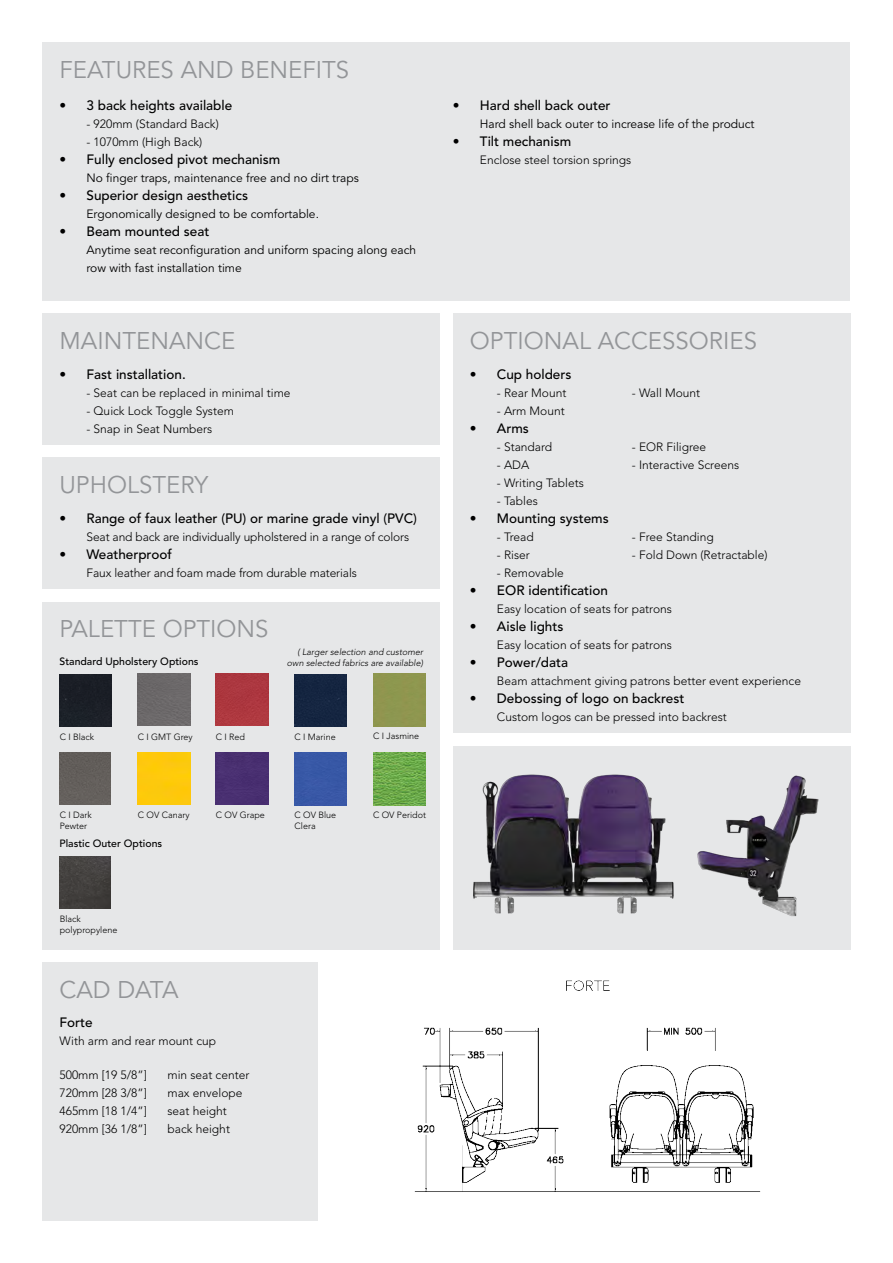
<style>
.page{position:relative;width:893px;height:1263px;background:#fff}
.page>*{position:absolute;margin:0;border:0;box-sizing:border-box;transform-origin:0 0}
.t1{font:24px "Avenir";color:#939598}
.t2{font:500 13.5px "Avenir";color:#000}
.t3{font:300 12px "Avenir";color:#000}
.t4{font:12px/18px "Avenir";color:#000}
.t5{font:500 10.5px "Avenir";color:#000}
.t6{font:300 9px/10.8px "Avenir";color:#000}
.t7{font:italic 300 9px/10.8px "Avenir";color:#000;text-align:right}
</style>
<div class="page">
<div style="left:453px;top:313px;width:397px;height:420px;background:#e6e7e8"></div>
<div style="left:43px;top:43px;width:807px;height:258px;background:#e6e7e8"></div>
<div style="left:43px;top:962px;width:275px;height:258px;background:#e6e7e8"></div>
<div style="left:43px;top:313px;width:397px;height:132px;background:#e6e7e8"></div>
<div style="left:43px;top:458px;width:397px;height:131px;background:#e6e7e8"></div>
<div style="left:453px;top:746px;width:397px;height:203px;background:#e6e7e8"></div>
<div style="left:43px;top:602px;width:397px;height:347px;background:#e6e7e8"></div>
<div style="left:60px;top:752px;width:51px;height:52px;background:#635f5b"></div>
<div style="left:295px;top:753px;width:52px;height:52px;background:#3858a6"></div>
<div style="left:138px;top:752px;width:52px;height:52px;background:#fec90c"></div>
<div style="left:216px;top:752px;width:52px;height:52px;background:#492f71"></div>
<img style="left:373px;top:753px;width:52px;height:52px">
<div style="left:60px;top:674px;width:51px;height:52px;background:#1b1f27"></div>
<div style="left:216px;top:674px;width:52px;height:52px;background:#ad373f"></div>
<div style="left:295px;top:674px;width:52px;height:52px;background:#152541"></div>
<div style="left:373px;top:674px;width:53px;height:52px;background:#8e964f"></div>
<img style="left:60px;top:856px;width:51px;height:52px">
<img style="left:473px;top:774px;width:201px;height:140px">
<img style="left:697px;top:775px;width:122px;height:142px">
<img style="left:414px;top:980px;width:347px;height:212px">
<h1 class="t1" style="left:60px;top:56px;width:291px">FEATURES AND BENEFITS</h1>
<p class="t2" style="left:60px;top:98px;width:174px">• 3 back heights available</p>
<p class="t3" style="left:87px;top:117px;width:134px">- 920mm (Standard Back)</p>
<p class="t3" style="left:87px;top:135px;width:117px">- 1070mm (High Back)</p>
<p class="t2" style="left:60px;top:152px;width:222px">• Fully enclosed pivot mechanism</p>
<p class="t4" style="left:87px;top:169px;width:274px">No finger traps, maintenance free and no dirt traps</p>
<p class="t2" style="left:60px;top:188px;width:190px">• Superior design aesthetics</p>
<p class="t4" style="left:87px;top:205px;width:234px">Ergonomically designed to be comfortable.</p>
<p class="t2" style="left:60px;top:224px;width:151px">• Beam mounted seat</p>
<p class="t4" style="left:87px;top:241px;width:331px">Anytime seat reconfiguration and uniform spacing along each row with fast installation time</p>
<p class="t2" style="left:453px;top:98px;width:159px">• Hard shell back outer</p>
<p class="t4" style="left:480px;top:115px;width:276px">Hard shell back outer to increase life of the product</p>
<p class="t2" style="left:453px;top:134px;width:120px">• Tilt mechanism</p>
<p class="t3" style="left:480px;top:153px;width:153px">Enclose steel torsion springs</p>
<h1 class="t1" style="left:60px;top:327px;width:177px">MAINTENANCE</h1>
<h1 class="t1" style="left:470px;top:327px;width:289px">OPTIONAL ACCESSORIES</h1>
<p class="t2" style="left:60px;top:366px;width:128px">• Fast installation.</p>
<p class="t3" style="left:87px;top:385px;width:206px">- Seat can be replaced in minimal time</p>
<p class="t3" style="left:87px;top:403px;width:149px">- Quick Lock Toggle System</p>
<p class="t3" style="left:87px;top:421px;width:127px">- Snap in Seat Numbers</p>
<h1 class="t1" style="left:60px;top:471px;width:150px">UPHOLSTERY</h1>
<p class="t2" style="left:60px;top:510px;width:359px">• Range of faux leather (PU) or marine grade vinyl (PVC)</p>
<p class="t3" style="left:87px;top:530px;width:324px">Seat and back are individually upholstered in a range of colors</p>
<p class="t2" style="left:60px;top:546px;width:114px">• Weatherproof</p>
<p class="t3" style="left:87px;top:566px;width:272px">Faux leather and foam made from durable materials</p>
<h1 class="t1" style="left:60px;top:615px;width:211px">PALETTE OPTIONS</h1>
<p class="t5" style="left:60px;top:655px;width:141px">Standard Upholstery Options</p>
<p class="t7" style="left:287px;top:647px;width:138px">( Larger selection and customer own selected fabrics are available)</p>
<p class="t6" style="left:60px;top:731px;width:36px">C I Black</p>
<p class="t6" style="left:138px;top:731px;width:56px">C I GMT Grey</p>
<p class="t6" style="left:216px;top:731px;width:31px">C I Red</p>
<p class="t6" style="left:295px;top:731px;width:43px">C I Marine</p>
<p class="t6" style="left:373px;top:731px;width:48px">C I Jasmine</p>
<p class="t6" style="left:60px;top:810px;width:34px">C I Dark<br>Pewter</p>
<p class="t6" style="left:138px;top:810px;width:53px">C OV Canary</p>
<p class="t6" style="left:216px;top:810px;width:51px">C OV Grape</p>
<p class="t6" style="left:295px;top:810px;width:43px">C OV Blue<br>Clera</p>
<p class="t6" style="left:373px;top:809px;width:55px">C OV Peridot</p>
<p class="t5" style="left:60px;top:837px;width:104px">Plastic Outer Options</p>
<p class="t6" style="left:60px;top:913px;width:59px">Black polypropylene</p>
<h1 class="t1" style="left:60px;top:975px;width:121px">CAD DATA</h1>
<p class="t2" style="left:60px;top:1015px;width:35px">Forte</p>
<p class="t3" style="left:60px;top:1034px;width:158px">With arm and rear mount cup</p>
<p class="t3" style="left:60px;top:1067px;width:89px">500mm [19 5/8”]</p>
<p class="t3" style="left:168px;top:1067px;width:83px">min seat center</p>
<p class="t3" style="left:60px;top:1085px;width:89px">720mm [28 3/8”]</p>
<p class="t3" style="left:168px;top:1085px;width:76px">max envelope</p>
<p class="t3" style="left:60px;top:1103px;width:89px">465mm [18 1/4”]</p>
<p class="t3" style="left:168px;top:1103px;width:61px">seat height</p>
<p class="t3" style="left:60px;top:1121px;width:89px">920mm [36 1/8”]</p>
<p class="t3" style="left:168px;top:1121px;width:64px">back height</p>
<p class="t2" style="left:470px;top:366px;width:103px">• Cup holders</p>
<p class="t3" style="left:497px;top:385px;width:71px">- Rear Mount</p>
<p class="t3" style="left:632px;top:385px;width:70px">- Wall Mount</p>
<p class="t3" style="left:497px;top:403px;width:69px">- Arm Mount</p>
<p class="t2" style="left:470px;top:420px;width:60px">• Arms</p>
<p class="t3" style="left:497px;top:439px;width:57px">- Standard</p>
<p class="t3" style="left:632px;top:439px;width:76px">- EOR Filigree</p>
<p class="t3" style="left:497px;top:457px;width:34px">- ADA</p>
<p class="t3" style="left:632px;top:457px;width:109px">- Interactive Screens</p>
<p class="t3" style="left:497px;top:475px;width:88px">- Writing Tablets</p>
<p class="t3" style="left:497px;top:493px;width:42px">- Tables</p>
<p class="t2" style="left:470px;top:510px;width:140px">• Mounting systems</p>
<p class="t3" style="left:497px;top:529px;width:38px">- Tread</p>
<p class="t3" style="left:632px;top:529px;width:83px">- Free Standing</p>
<p class="t3" style="left:497px;top:547px;width:34px">- Riser</p>
<p class="t3" style="left:632px;top:547px;width:137px">- Fold Down (Retractable)</p>
<p class="t3" style="left:497px;top:565px;width:68px">- Removable</p>
<p class="t2" style="left:470px;top:582px;width:139px">• EOR identification</p>
<p class="t3" style="left:497px;top:601px;width:177px">Easy location of seats for patrons</p>
<p class="t2" style="left:470px;top:618px;width:95px">• Aisle lights</p>
<p class="t3" style="left:497px;top:637px;width:177px">Easy location of seats for patrons</p>
<p class="t2" style="left:470px;top:654px;width:100px">• Power/data</p>
<p class="t3" style="left:497px;top:673px;width:306px">Beam attachment giving patrons better event experience</p>
<p class="t2" style="left:470px;top:690px;width:216px">• Debossing of logo on backrest</p>
<p class="t3" style="left:497px;top:709px;width:231px">Custom logos can be pressed into backrest</p>
</div>
